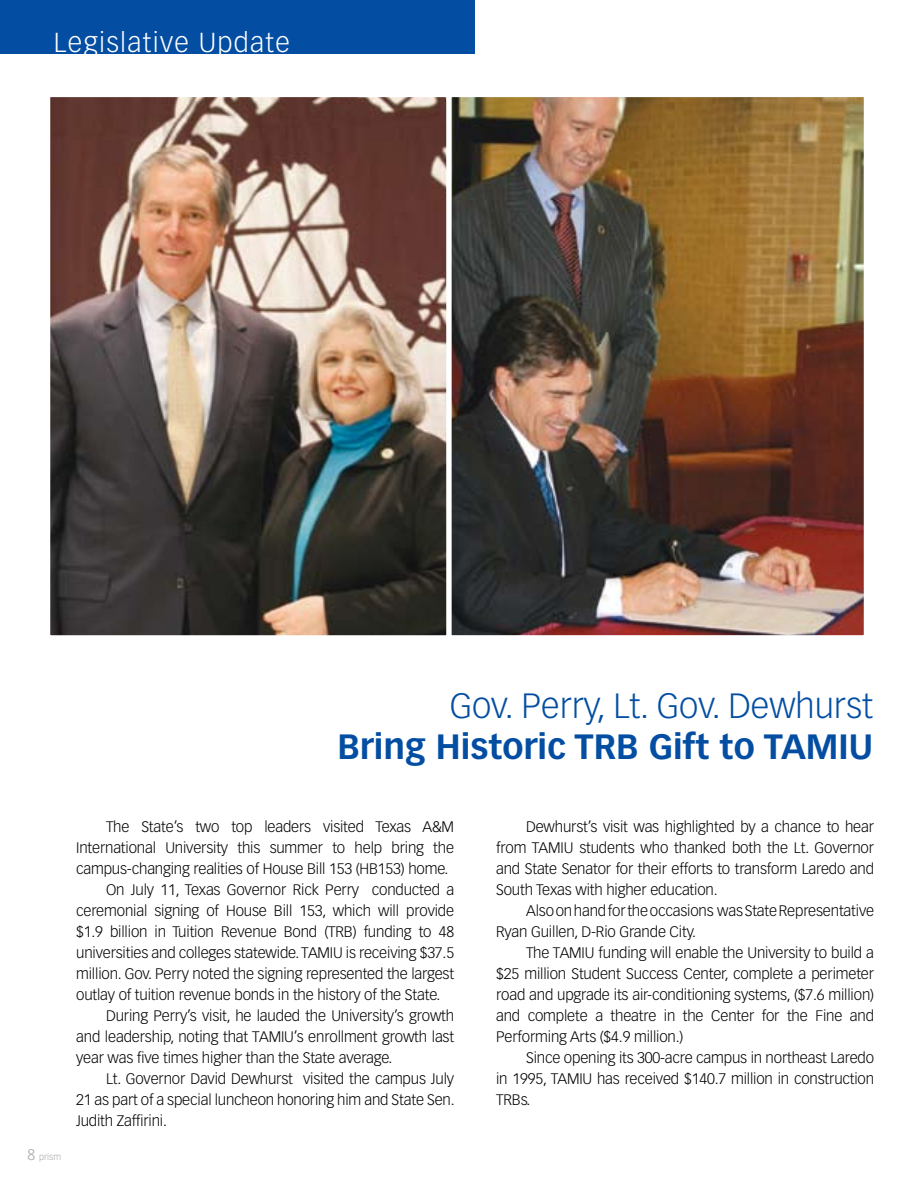
<style>
.page{position:relative;width:918px;height:1188px;background:#fff}
.page>*{position:absolute;margin:0;border:0;box-sizing:border-box;transform-origin:0 0}
.t1{font:700 34.5px "Vectora LH";color:#034ea2}
.t2{font:300 34.5px "Vectora LH";color:#034ea2}
.t3{font:300 27px "Vectora LH";letter-spacing:.05em;color:#fff}
.t4{font:300 15px/21px "Vectora LH";letter-spacing:-.01em;color:#000;text-align:justify}
.t5{font:300 9px "Vectora LH";color:#a7a9ac}
.s1{font-size:15px}
</style>
<div class="page">
<img style="left:51px;top:98px;width:812px;height:536px">
<div style="left:45px;top:92px;width:407px;height:548px;border:5px solid #fff"></div>
<div style="left:446px;top:92px;width:423px;height:548px;border:5px solid #fff"></div>
<div style="left:0;top:0;width:475px;height:54px;background:#034ea2"></div>
<h2 class="t3" style="left:54px;top:26px;width:238px">Legislative Update</h2>
<h1 class="t2" style="left:450px;top:685px;width:425px">Gov. Perry, Lt. Gov. Dewhurst</h1>
<h1 class="t1" style="left:338px;top:726px;width:537px">Bring Historic TRB Gift to TAMIU</h1>
<p class="t5" style="left:27px;top:1152px;width:35px"><span class="s1">8</span> prism</p>
<p class="t4" style="left:106px;top:816px;width:349px">The State’s two top leaders visited Texas A&amp;M</p>
<p class="t4" style="left:76px;top:837px;width:379px">International University this summer to help bring the</p>
<p class="t4" style="left:76px;top:858px;width:374px">campus-changing realities of House Bill 153 (HB153) home.</p>
<p class="t4" style="left:106px;top:879px;width:349px">On July 11, Texas Governor Rick Perry conducted a</p>
<p class="t4" style="left:76px;top:900px;width:380px">ceremonial signing of House Bill 153, which will provide</p>
<p class="t4" style="left:76px;top:921px;width:379px">$1.9 billion in Tuition Revenue Bond (TRB) funding to 48</p>
<p class="t4" style="left:76px;top:942px;width:380px">universities and colleges statewide. TAMIU is receiving $37.5</p>
<p class="t4" style="left:76px;top:963px;width:379px">million. Gov. Perry noted the signing represented the largest</p>
<p class="t4" style="left:76px;top:984px;width:366px">outlay of tuition revenue bonds in the history of the State.</p>
<p class="t4" style="left:106px;top:1005px;width:349px">During Perry’s visit, he lauded the University’s growth</p>
<p class="t4" style="left:76px;top:1026px;width:379px">and leadership, noting that TAMIU’s enrollment growth last</p>
<p class="t4" style="left:76px;top:1047px;width:318px">year was five times higher than the State average.</p>
<p class="t4" style="left:106px;top:1068px;width:349px">Lt. Governor David Dewhurst visited the campus July</p>
<p class="t4" style="left:76px;top:1089px;width:380px">21 as part of a special luncheon honoring him and State Sen.</p>
<p class="t4" style="left:76px;top:1110px;width:92px">Judith Zaffirini.</p>
<p class="t4" style="left:496px;top:816px;width:380px;text-indent:30px">Dewhurst’s visit was highlighted by a chance to hear from TAMIU students who thanked both the Lt. Governor and State Senator for their efforts to transform Laredo and South Texas with higher education.</p>
<p class="t4" style="left:496px;top:900px;width:380px;text-indent:30px">Also on hand for the occasions was State Representative<br>Ryan Guillen, D-Rio Grande City.</p>
<p class="t4" style="left:496px;top:942px;width:380px;text-indent:30px">The TAMIU funding will enable the University to build a $25 million Student Success Center, complete a perimeter road and upgrade its air-conditioning systems, ($7.6 million) and complete a theatre in the Center for the Fine and Performing Arts ($4.9 million.)</p>
<p class="t4" style="left:496px;top:1047px;width:380px;text-indent:30px">Since opening its 300-acre campus in northeast Laredo in 1995, TAMIU has received $140.7 million in construction TRBs.</p>
</div>
